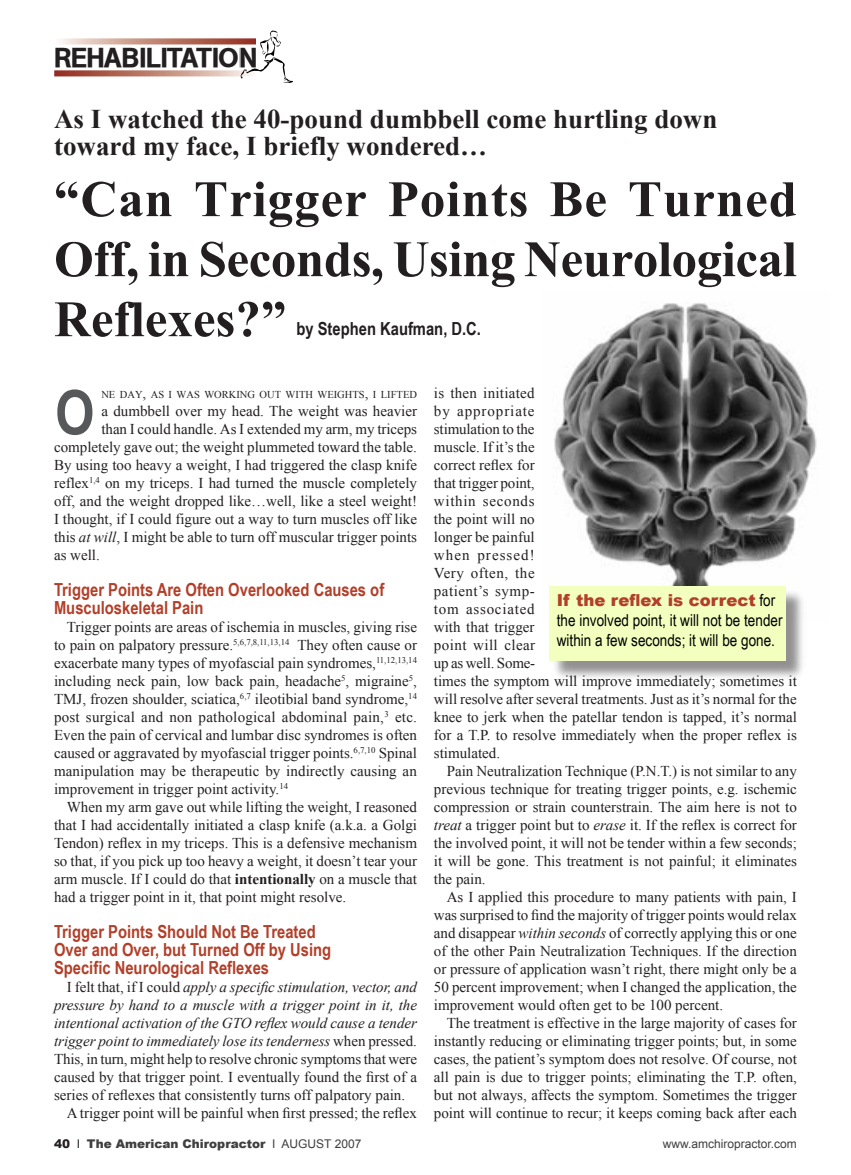
<style>
.page{position:relative;width:851px;height:1175px;background:#fff}
.page>*{position:absolute;margin:0;border:0;box-sizing:border-box;transform-origin:0 0}
.Big_Letter{font:700 61.65px "Arial Narrow";color:#57585a}
.Body_no_Indent{font:700 51px/60px "Times New Roman";letter-spacing:-.01em;color:#231f20;text-align:justify}
.Title_Columnists{font:700 27px "Times New Roman";color:#231f20}
.t1{font:26.7px "Agent Med DB Normal";color:#231f20}
.Headings{font:700 18px/18px "Arial Narrow";color:#b23f29}
.Body_no_Indent-2{font:700 18px "Arial Narrow";color:#231f20}
.Body{font:16.5px "Arial Narrow";color:#000}
.Body-2{font:900 16.5px "Arial";color:#b23f29}
.Body-3{font:15px/18px "Times New Roman";color:#231f20;text-align:justify}
.Body_no_Indent-3{font:15px "Times New Roman";color:#231f20}
.t2{font:900 12px "Arial";color:#3f3f40}
.t3{font:12px "Arial";color:#3f3f40}
.Body_no_Indent-4{font:10.5px "Times New Roman";color:#231f20}
.s1{font-size:15px}
.s2{font-style:italic}
.s3{font-weight:700}
.s4{font-family:"Arial Narrow";font-weight:400;color:#000}
.s5{color:#231f20}
.s6{font-weight:400;color:#231f20}
.s7{font-weight:400}
</style>
<div class="page">
<svg style="left:60px;top:38px;width:181px;height:6px"></svg>
<svg style="left:54px;top:70px;width:187px;height:6px"></svg>
<svg style="left:241px;top:31px;width:52px;height:52px"></svg>
<img style="left:554px;top:303px;width:263px;height:284px">
<div style="left:550px;top:587px;width:256px;height:94px;background:#231f20;opacity:.5"></div>
<div style="left:549px;top:586px;width:236px;height:75px;background:#f3ffbf"></div>
<h3 class="t1" style="left:55px;top:42px;width:203px">REHABILITATION</h3>
<p class="Title_Columnists" style="left:54px;top:100px;width:665px">As I watched the 40-pound dumbbell come hurtling down</p>
<p class="Title_Columnists" style="left:54px;top:127px;width:434px">toward my face, I briefly wondered…</p>
<p class="Body_no_Indent" style="left:54px;top:168px;width:744px">“Can Trigger Points Be Turned Off, in Seconds, Using Neurological Reflexes?”</p>
<p class="Body_no_Indent-2" style="left:296px;top:315px;width:186px">by Stephen Kaufman, D.C.</p>
<p class="Big_Letter" style="left:55px;top:366px;width:41px">O</p>
<p class="Body_no_Indent-4" style="left:101px;top:387px;width:317px">NE DAY<span class="s1">,</span> AS I WAS WORKING OUT WITH WEIGHTS<span class="s1">,</span> I LIFTED</p>
<p class="Body_no_Indent-3" style="left:101px;top:400px;width:317px">a dumbbell over my head. The weight was heavier</p>
<p class="Body_no_Indent-3" style="left:101px;top:418px;width:317px">than I could handle. As I extended my arm, my triceps</p>
<p class="Body_no_Indent-3" style="left:54px;top:436px;width:364px">completely gave out; the weight plummeted toward the table.</p>
<p class="Body_no_Indent-3" style="left:54px;top:454px;width:364px">By using too heavy a weight, I had triggered the clasp knife</p>
<p class="Body_no_Indent-3" style="left:54px;top:472px;width:364px">reflex<sup>1,4</sup> on my triceps. I had turned the muscle completely</p>
<p class="Body_no_Indent-3" style="left:54px;top:490px;width:364px">off, and the weight dropped like…well, like a steel weight!</p>
<p class="Body_no_Indent-3" style="left:54px;top:508px;width:364px">I thought, if I could figure out a way to turn muscles off like</p>
<p class="Body_no_Indent-3" style="left:54px;top:526px;width:364px">this <span class="s2">at will</span>, I might be able to turn off muscular trigger points</p>
<p class="Body_no_Indent-3" style="left:54px;top:544px;width:47px">as well.</p>
<p class="Headings" style="left:54px;top:579px;width:332px">Trigger Points Are Often Overlooked Causes of<br>Musculoskeletal Pain</p>
<p class="Body-3" style="left:54px;top:617px;width:364px;text-indent:13px">Trigger points are areas of ischemia in muscles, giving rise to pain on palpatory pressure.<sup>5,6,7,8,11,13,14</sup> They often cause or exacerbate many types of myofascial pain syndromes,<sup>11,12,13,14 </sup>including neck pain, low back pain, headache<sup>5</sup>, migraine<sup>5</sup>, TMJ, frozen shoulder, sciatica,<sup>6,7</sup> ileotibial band syndrome,<sup>14 </sup>post surgical and non pathological abdominal pain,<sup>3</sup> etc.<br>Even the pain of cervical and lumbar disc syndromes is often caused or aggravated by myofascial trigger points.<sup>6,7,10</sup> Spinal manipulation may be therapeutic by indirectly causing an improvement in trigger point activity.<sup>14</sup></p>
<p class="Body-3" style="left:54px;top:797px;width:364px;text-indent:13px">When my arm gave out while lifting the weight, I reasoned that I had accidentally initiated a clasp knife (a.k.a. a Golgi Tendon) reflex in my triceps. This is a defensive mechanism so that, if you pick up too heavy a weight, it doesn’t tear your arm muscle. If I could do that <span class="s3">intentionally</span> on a muscle that had a trigger point in it, that point might resolve.</p>
<p class="Headings" style="left:54px;top:921px;width:278px">Trigger Points Should Not Be Treated<br>Over and Over, but Turned Off by Using<br>Specific Neurological Reflexes</p>
<p class="Body-3" style="left:54px;top:977px;width:364px;text-indent:13px">I felt that, if I could <span class="s2">apply a specific stimulation, vector, and pressure by hand to a muscle with a trigger point in it, the intentional activation of the GTO reflex would cause a tender trigger point to immediately lose its tenderness</span> when pressed.<br>This, in turn, might help to resolve chronic symptoms that were caused by that trigger point. I eventually found the first of a series of reflexes that consistently turns off palpatory pain.</p>
<p class="Body-3" style="left:67px;top:1103px;width:352px">A trigger point will be painful when first pressed; the reflex</p>
<p class="Body-3" style="left:434px;top:383px;width:364px;text-align:left">is then initiated<br>by appropriate<br>stimulation to the<br>muscle. If it’s the<br>correct reflex for<br>that trigger point,<br>within seconds<br>the point will no<br>longer be painful<br>when pressed!<br>Very often, the<br>patient’s symp-<br>tom associated<br>with that trigger<br>point will clear<br>up as well. Some-<br>times the symptom will improve immediately; sometimes it will resolve after several treatments. Just as it’s normal for the knee to jerk when the patellar tendon is tapped, it’s normal for a T.P. to resolve immediately when the proper reflex is stimulated.</p>
<p class="Body-3" style="left:434px;top:761px;width:364px;text-indent:13px">Pain Neutralization Technique (P.N.T.) is not similar to any previous technique for treating trigger points, e.g. ischemic compression or strain counterstrain. The aim here is not to <span class="s2">treat</span> a trigger point but to <span class="s2">erase</span> it. If the reflex is correct for the involved point, it will not be tender within a few seconds; it will be gone. This treatment is not painful; it eliminates the pain.</p>
<p class="Body-3" style="left:434px;top:887px;width:364px;text-indent:13px">As I applied this procedure to many patients with pain, I was surprised to find the majority of trigger points would relax and disappear <span class="s2">within seconds</span> of correctly applying this or one of the other Pain Neutralization Techniques. If the direction or pressure of application wasn’t right, there might only be a 50 percent improvement; when I changed the application, the improvement would often get to be 100 percent.</p>
<p class="Body-3" style="left:434px;top:1013px;width:364px;text-indent:13px">The treatment is effective in the large majority of cases for instantly reducing or eliminating trigger points; but, in some cases, the patient’s symptom does not resolve. Of course, not all pain is due to trigger points; eliminating the T.P. often, but not always, affects the symptom. Sometimes the trigger point will continue to recur; it keeps coming back after each</p>
<p class="Body-2" style="left:556px;top:588px;width:220px">If the reflex is correct <span class="s4">for</span></p>
<p class="Body" style="left:556px;top:608px;width:227px">the involved point, it will not be tender</p>
<p class="Body" style="left:556px;top:628px;width:220px">within a few seconds; it will be gone.</p>
<p class="t2" style="left:54px;top:1135px;width:309px"><span class="s5">40</span> <span class="s6">I</span> The American Chiropractor <span class="s7">I AUGUST 2007</span></p>
<p class="t3" style="left:662px;top:1135px;width:136px">www.amchiropractor.com</p>
</div>
